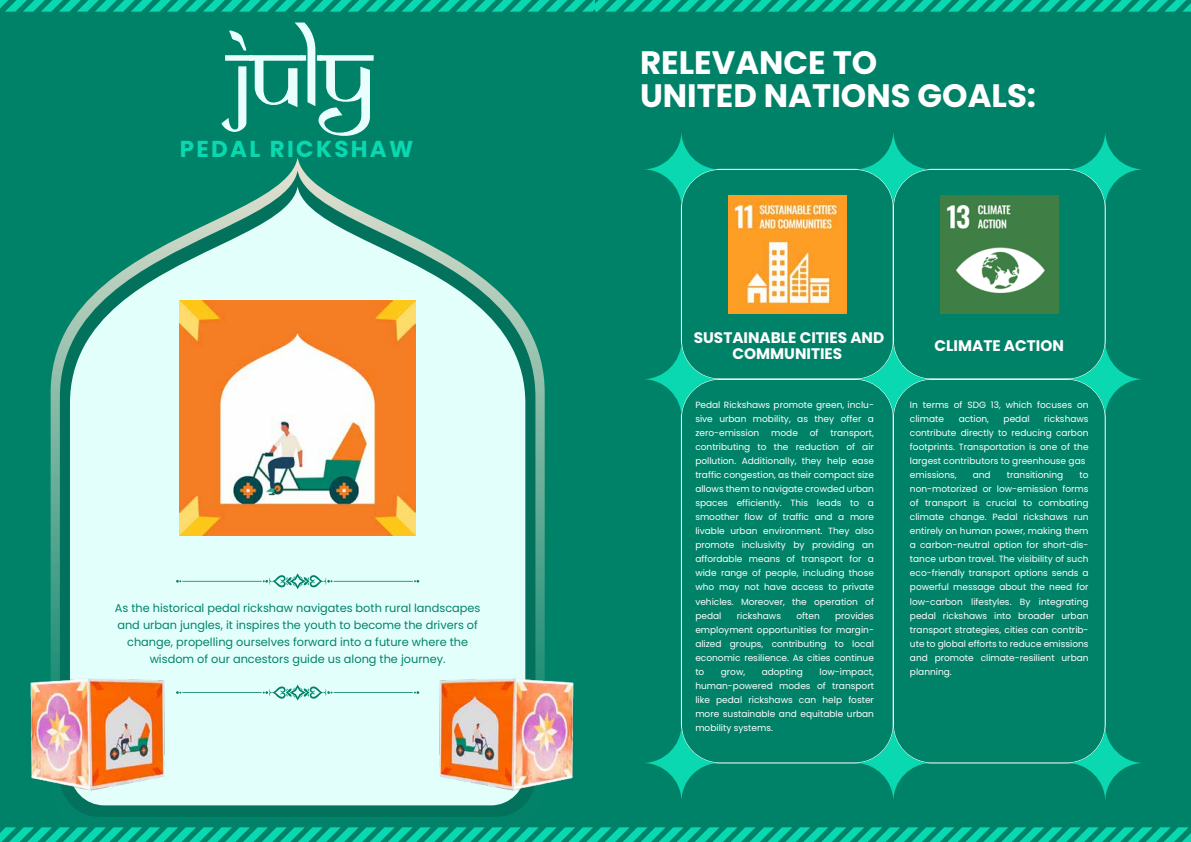
<style>
.page{position:relative;width:1191px;height:842px;background:#fff}
.page>*{position:absolute;margin:0;border:0;box-sizing:border-box;transform-origin:0 0}
.t1{font:93.9px "Samarkan Normal";color:#e9fffd}
.t2{font:700 32.4px/33px "Poppins";color:#fff}
.t3{font:700 23px "Poppins";letter-spacing:.1em;color:#09d8b0}
.t4{font:700 15.3px/16.5px "Poppins";color:#fff;text-align:center}
.t5{font:11.3px/17px "Poppins";color:#008269;text-align:center}
.t6{font:9px/14px "Poppins";color:#fff;text-align:justify}
</style>
<div class="page">
<div style="left:0;top:0;width:595px;height:842px;background:#008269"></div>
<svg style="left:51px;top:158px;width:494px;height:505px"></svg>
<svg style="left:60px;top:171px;width:475px;height:646px"></svg>
<svg style="left:70px;top:187px;width:455px;height:618px;fill:#e3fffc"></svg>
<img style="left:30px;top:663px;width:172px;height:139px">
<img style="left:403px;top:663px;width:171px;height:139px">
<hr style="left:333px;top:581px;width:80px;height:1px;background:#008269">
<svg style="left:414px;top:580px;width:5px;height:3px"></svg>
<hr style="left:182px;top:581px;width:80px;height:1px;background:#008269">
<svg style="left:176px;top:580px;width:5px;height:3px"></svg>
<svg style="left:263px;top:573px;width:69px;height:16px"></svg>
<hr style="left:333px;top:692px;width:80px;height:1px;background:#008269">
<svg style="left:414px;top:691px;width:5px;height:3px"></svg>
<hr style="left:182px;top:692px;width:80px;height:1px;background:#008269">
<svg style="left:176px;top:691px;width:5px;height:3px"></svg>
<svg style="left:263px;top:684px;width:69px;height:17px"></svg>
<img style="left:180px;top:300px;width:235px;height:236px">
<div style="left:596px;top:0;width:595px;height:842px;background:#008269"></div>
<svg style="left:0;top:0;width:1191px;height:12px"></svg>
<svg style="left:0;top:827px;width:1191px;height:15px"></svg>
<div style="left:681px;top:169px;width:212px;height:210px;border:1px solid #fff;border-radius:39px"></div>
<div style="left:893px;top:169px;width:212px;height:210px;border:1px solid #fff;border-radius:39px"></div>
<div style="left:681px;top:379px;width:212px;height:384px;border:1px solid #fff;border-radius:39px"></div>
<div style="left:893px;top:379px;width:212px;height:384px;border:1px solid #fff;border-radius:39px"></div>
<svg style="left:855px;top:341px;width:77px;height:77px"></svg>
<svg style="left:855px;top:724px;width:77px;height:77px"></svg>
<svg style="left:855px;top:131px;width:77px;height:77px"></svg>
<svg style="left:1067px;top:341px;width:77px;height:77px"></svg>
<svg style="left:1067px;top:724px;width:77px;height:77px"></svg>
<svg style="left:1067px;top:131px;width:77px;height:77px"></svg>
<svg style="left:643px;top:341px;width:77px;height:77px"></svg>
<svg style="left:643px;top:724px;width:77px;height:77px"></svg>
<svg style="left:643px;top:131px;width:77px;height:77px"></svg>
<img style="left:940px;top:195px;width:118px;height:118px">
<img style="left:728px;top:195px;width:118px;height:118px">
<h1 class="t1" style="left:228px;top:20px;width:147px">July</h1>
<h3 class="t3" style="left:180px;top:135px;width:235px">PEDAL RICKSHAW</h3>
<p class="t5" style="left:115px;top:599px;width:367px">As the historical pedal rickshaw navigates both rural landscapes and urban jungles, it inspires the youth to become the drivers of change, propelling ourselves forward into a future where the wisdom of our ancestors guide us along the journey.</p>
<h2 class="t2" style="left:640px;top:47px;width:398px">RELEVANCE TO<br>UNITED NATIONS GOALS:</h2>
<h3 class="t4" style="left:694px;top:329px;width:192px">SUSTAINABLE CITIES AND<br>COMMUNITIES</h3>
<h3 class="t4" style="left:935px;top:337px;width:131px">CLIMATE ACTION</h3>
<p class="t6" style="left:695px;top:398px;width:180px">Pedal Rickshaws promote green, inclu&shy;sive urban mobility, as they offer a zero-emission</p>
<p class="t6" style="left:771px;top:426px;width:28px">mode</p>
<p class="t6" style="left:810px;top:426px;width:10px">of</p>
<p class="t6" style="left:695px;top:426px;width:180px;text-indent:135px">transport, contributing to the reduction of air pollution. Additionally, they help ease traffic congestion, as their compact size allows them to navigate crowded urban spaces efficiently. This leads to a smoother flow of traffic and a more livable urban environment. They also promote inclusivity by providing an affordable means of transport for a wide range of people, including those who may not have access to private vehicles. Moreover, the operation of pedal</p>
<p class="t6" style="left:737px;top:608px;width:46px">rickshaws</p>
<p class="t6" style="left:796px;top:608px;width:25px">often</p>
<p class="t6" style="left:695px;top:608px;width:180px;text-indent:140px">provides employment opportunities for margin&shy;alized groups, contributing to local economic resilience. As cities continue to</p>
<p class="t6" style="left:695px;top:664px;width:180px;text-indent:124px">low-impact, human-powered modes of transport like pedal rickshaws can help foster more sustainable and equitable urban mobility systems.</p>
<p class="t6" style="left:721px;top:664px;width:26px">grow,</p>
<p class="t6" style="left:762px;top:664px;width:43px">adopting</p>
<p class="t6" style="left:910px;top:398px;width:180px">In terms of SDG 13, which focuses on climate</p>
<p class="t6" style="left:910px;top:412px;width:180px;text-align:left;text-indent:134px">rickshaws contribute directly to reducing carbon footprints. Transportation is one of the largest contributors to greenhouse gas emissions,</p>
<p class="t6" style="left:959px;top:412px;width:32px">action,</p>
<p class="t6" style="left:1004px;top:412px;width:28px">pedal</p>
<p class="t6" style="left:973px;top:468px;width:19px">and</p>
<p class="t6" style="left:1007px;top:468px;width:58px">transitioning</p>
<p class="t6" style="left:910px;top:468px;width:180px;text-indent:170px">to non-motorized or low-emission forms of transport is crucial to combating climate change. Pedal rickshaws run entirely on human power, making them a carbon-neutral option for short-dis&shy;tance urban travel. The visibility of such eco-friendly transport options sends a powerful message about the need for low-carbon lifestyles. By integrating pedal rickshaws into broader urban transport strategies, cities can contrib&shy;ute to global efforts to reduce emissions and promote climate-resilient urban planning.</p>
</div>
